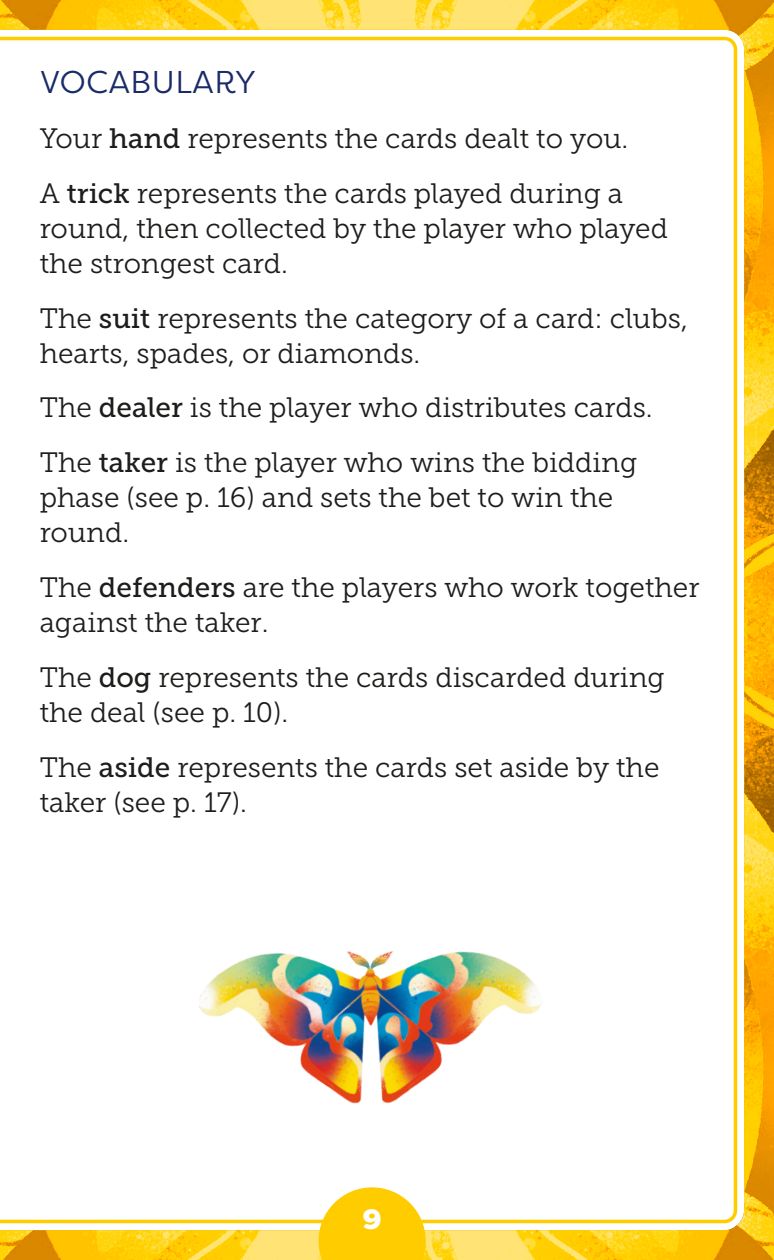
<style>
.page{position:relative;width:774px;height:1260px;background:#fff}
.page>*{position:absolute;margin:0;border:0;box-sizing:border-box;transform-origin:0 0}
.t1{font:31.5px "Filson Pro";letter-spacing:.02em;color:#192b68}
.t2{font:28px/35px "Museo Slab 300";color:#1d1d1b}
.t3{font:900 28px "Filson Pro";color:#fff}
.s1{font-family:"Museo Slab 500"}
</style>
<div class="page">
<img style="left:0;top:0;width:774px;height:1260px">
<svg style="left:318px;top:1187px;width:108px;height:73px"></svg>
<p class="t1" style="left:40px;top:61px;width:217px">VOCABULARY</p>
<p class="t2" style="left:40px;top:111px;width:590px;line-height:54.9px">Your <span class="s1">hand</span> represents the cards dealt to you.<br>A <span class="s1">trick</span> represents the cards played during a</p>
<p class="t2" style="left:40px;top:211px;width:630px">round, then collected by the player who played the strongest card.</p>
<p class="t2" style="left:40px;top:301px;width:650px">The <span class="s1">suit</span> represents the category of a card: clubs, hearts, spades, or diamonds.</p>
<p class="t2" style="left:40px;top:381px;width:614px;line-height:54.9px">The <span class="s1">dealer</span> is the player who distributes cards.<br>The <span class="s1">taker</span> is the player who wins the bidding</p>
<p class="t2" style="left:40px;top:480px;width:575px">phase (see p. 16) and sets the bet to win the round.</p>
<p class="t2" style="left:40px;top:570px;width:661px">The <span class="s1">defenders</span> are the players who work together against the taker.</p>
<p class="t2" style="left:40px;top:660px;width:626px">The <span class="s1">dog</span> represents the cards discarded during the deal (see p. 10).</p>
<p class="t2" style="left:40px;top:750px;width:621px">The <span class="s1">aside</span> represents the cards set aside by the taker (see p. 17).</p>
<p class="t3" style="left:362px;top:1202px;width:21px">9</p>
</div>
